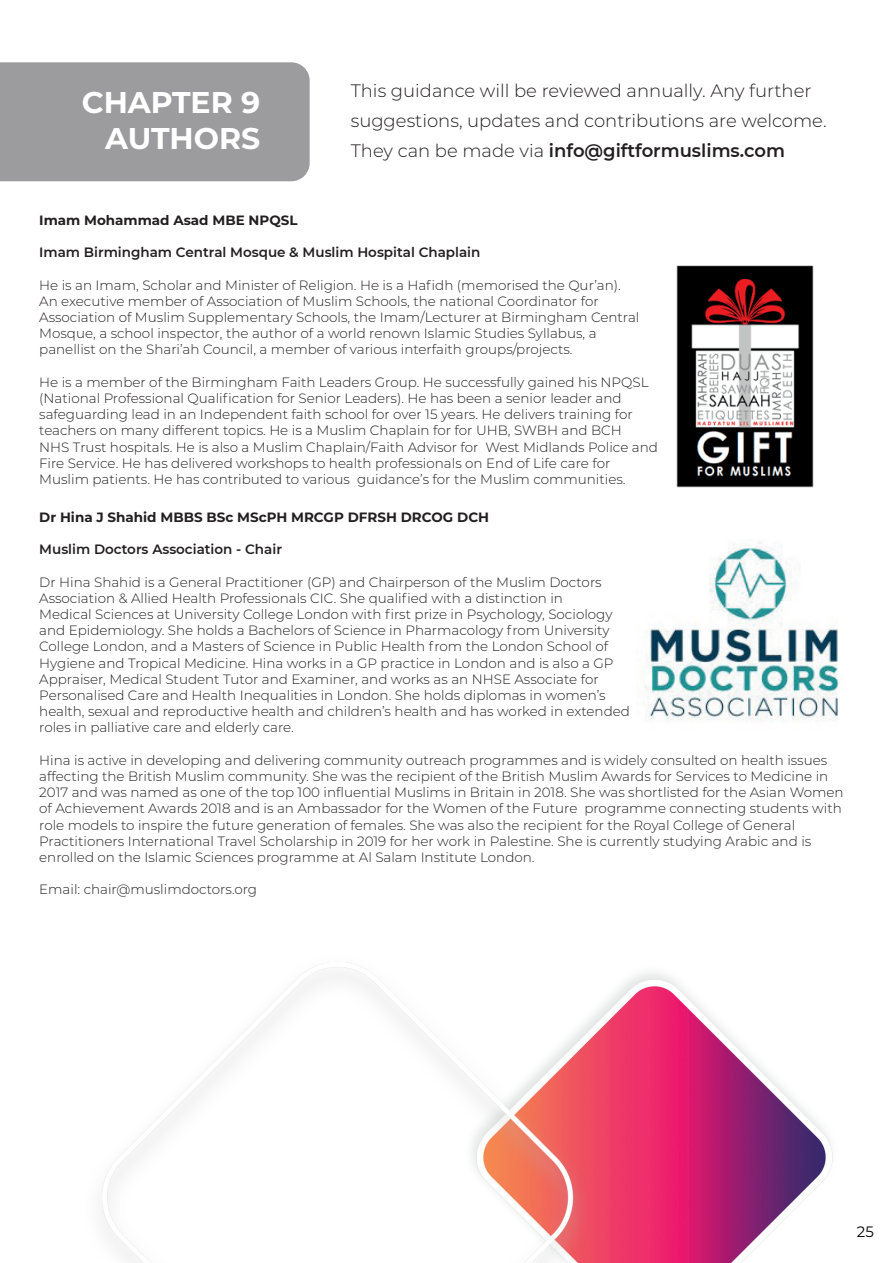
<style>
.page{position:relative;width:893px;height:1263px;background:#fff}
.page>*{position:absolute;margin:0;border:0;box-sizing:border-box;transform-origin:0 0}
.t1{font:700 30px/36px "Montserrat";color:#fff;text-align:right}
.t2{font:300 18px/30px "Montserrat";color:#231f20}
.t3{font:15px "Montserrat";color:#000}
.t4{font:300 13.5px/16.2px "Montserrat";color:#231f20}
.t5{font:600 13.5px "Montserrat";color:#231f20}
.t6{font:700 13.5px "Montserrat";color:#231f20}
.s1{font-weight:600}
</style>
<div class="page">
<div style="left:0;top:62px;width:310px;height:120px;background:#9c9b9d"></div>
<img style="left:644px;top:541px;width:195px;height:182px">
<img style="left:676px;top:265px;width:138px;height:223px">
<img style="left:594px;top:972px;width:239px;height:291px">
<img style="left:101px;top:962px;width:493px;height:301px">
<h1 class="t1" style="left:82px;top:83px;width:180px">CHAPTER 9<br>AUTHORS</h1>
<h2 class="t2" style="left:351px;top:75px;width:477px">This guidance will be reviewed annually. Any further suggestions, updates and contributions are welcome.<br>They can be made via <span class="s1">info@giftformuslims.com</span></h2>
<p class="t6" style="left:39px;top:210px;width:260px">Imam Mohammad Asad MBE NPQSL</p>
<p class="t5" style="left:39px;top:243px;width:443px">Imam Birmingham Central Mosque &amp; Muslim Hospital Chaplain</p>
<p class="t4" style="left:39px;top:276px;width:602px">He is an Imam, Scholar and Minister of Religion. He is a Hafidh (memorised the Qur’an).<br>An executive member of Association of Muslim Schools, the national Coordinator for Association of Muslim Supplementary Schools, the Imam/Lecturer at Birmingham Central Mosque, a school inspector, the author of a world renown Islamic Studies Syllabus, a panellist on the Shari’ah Council, a member of various interfaith groups/projects.</p>
<p class="t4" style="left:39px;top:373px;width:620px">He is a member of the Birmingham Faith Leaders Group. He successfully gained his NPQSL (National Professional Qualification for Senior Leaders). He has been a senior leader and safeguarding lead in an Independent faith school for over 15 years. He delivers training for teachers on many different topics. He is a Muslim Chaplain for for UHB, SWBH and BCH<br>NHS Trust hospitals. He is also a Muslim Chaplain/Faith Advisor for West Midlands Police and Fire Service. He has delivered workshops to health professionals on End of Life care for Muslim patients. He has contributed to various guidance’s for the Muslim communities.</p>
<p class="t6" style="left:39px;top:507px;width:451px">Dr Hina J Shahid MBBS BSc MScPH MRCGP DFRSH DRCOG DCH</p>
<p class="t5" style="left:39px;top:540px;width:244px">Muslim Doctors Association - Chair</p>
<p class="t4" style="left:39px;top:573px;width:592px">Dr Hina Shahid is a General Practitioner (GP) and Chairperson of the Muslim Doctors Association &amp; Allied Health Professionals CIC. She qualified with a distinction in<br>Medical Sciences at University College London with first prize in Psychology, Sociology and Epidemiology. She holds a Bachelors of Science in Pharmacology from University College London, and a Masters of Science in Public Health from the London School of Hygiene and Tropical Medicine. Hina works in a GP practice in London and is also a GP Appraiser, Medical Student Tutor and Examiner, and works as an NHSE Associate for Personalised Care and Health Inequalities in London. She holds diplomas in women’s health, sexual and reproductive health and children’s health and has worked in extended roles in palliative care and elderly care.</p>
<p class="t4" style="left:39px;top:751px;width:806px">Hina is active in developing and delivering community outreach programmes and is widely consulted on health issues affecting the British Muslim community. She was the recipient of the British Muslim Awards for Services to Medicine in 2017 and was named as one of the top 100 influential Muslims in Britain in 2018. She was shortlisted for the Asian Women of Achievement Awards 2018 and is an Ambassador for the Women of the Future programme connecting students with role models to inspire the future generation of females. She was also the recipient for the Royal College of General Practitioners International Travel Scholarship in 2019 for her work in Palestine. She is currently studying Arabic and is enrolled on the Islamic Sciences programme at Al Salam Institute London.</p>
<p class="t4" style="left:39px;top:881px;width:219px">Email: chair@muslimdoctors.org</p>
<p class="t3" style="left:857px;top:1221px;width:19px">25</p>
</div>
